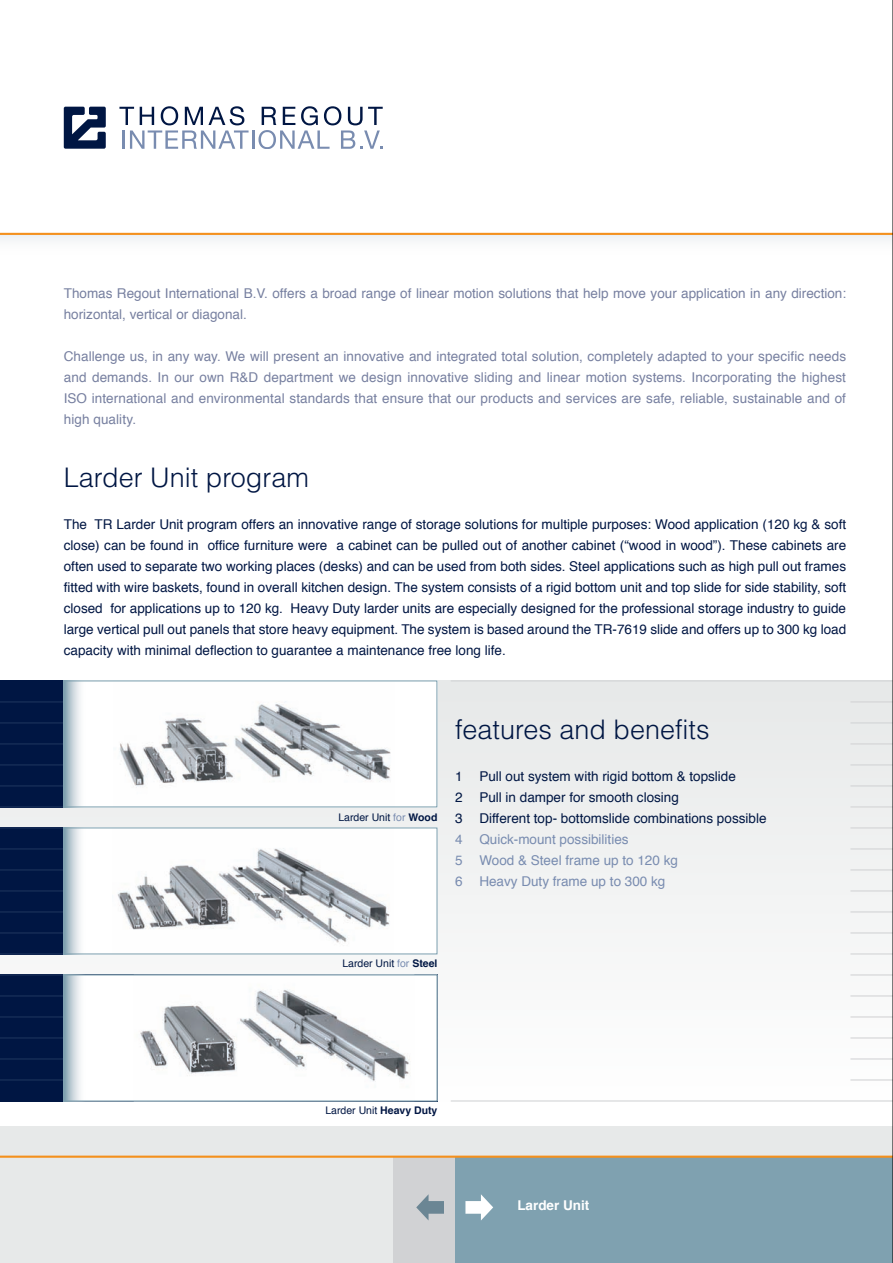
<style>
.page{position:relative;width:893px;height:1263px;background:#fff}
.page>*{position:absolute;margin:0;border:0;box-sizing:border-box;transform-origin:0 0}
.t1{font:300 27px "Helvetica";color:#001643}
.platte_tekts{font:13.5px/21px "Helvetica";color:#001643;text-align:justify}
.platte_tekts-2{font:13.5px/21px "Helvetica";color:#7780a0}
.t2{font:13.5px "Helvetica";color:#798cb0}
.platte_tekts-3{font:700 13.5px "Helvetica";color:#fff}
.t3{font:10.5px "Helvetica";color:#001643}
.s1{color:#798cb0}
.s2{font-weight:700}
</style>
<div class="page">
<div style="left:0;top:680px;width:893px;height:421px;background:#f2f3f3"></div>
<svg style="left:64px;top:107px;width:42px;height:41px"></svg>
<svg style="left:119px;top:106px;width:264px;height:42px"></svg>
<div style="left:0;top:234px;width:893px;height:21px;background:#f9fafa"></div>
<hr style="left:0;top:233px;width:893px;height:2px;background:#f4901d">
<div style="left:0;top:1127px;width:893px;height:136px;background:#e7e9e9"></div>
<div style="left:393px;top:1156px;width:500px;height:107px;background:#d1d2d4"></div>
<div style="left:455px;top:1156px;width:438px;height:107px;background:#7fa1b0"></div>
<svg style="left:465px;top:1194px;width:28px;height:26px"></svg>
<svg style="left:416px;top:1194px;width:28px;height:26px"></svg>
<hr style="left:0;top:1155px;width:893px;height:3px;background:#f4901d">
<div style="left:0;top:680px;width:437px;height:127px;background:#001643"></div>
<div style="left:0;top:974px;width:437px;height:127px;background:#001643"></div>
<div style="left:0;top:827px;width:437px;height:127px;background:#001643"></div>
<hr style="left:850px;top:701px;width:43px;height:1px;background:#d1d2d4">
<hr style="left:850px;top:722px;width:43px;height:1px;background:#d1d2d4">
<hr style="left:850px;top:743px;width:43px;height:1px;background:#d1d2d4">
<hr style="left:850px;top:764px;width:43px;height:1px;background:#d1d2d4">
<hr style="left:850px;top:785px;width:43px;height:1px;background:#d1d2d4">
<hr style="left:850px;top:806px;width:43px;height:1px;background:#d1d2d4">
<hr style="left:850px;top:827px;width:43px;height:1px;background:#d1d2d4">
<hr style="left:850px;top:848px;width:43px;height:1px;background:#d1d2d4">
<hr style="left:850px;top:869px;width:43px;height:1px;background:#d1d2d4">
<hr style="left:850px;top:890px;width:43px;height:1px;background:#d1d2d4">
<hr style="left:850px;top:911px;width:43px;height:1px;background:#d1d2d4">
<hr style="left:850px;top:932px;width:43px;height:1px;background:#d1d2d4">
<hr style="left:850px;top:953px;width:43px;height:1px;background:#d1d2d4">
<hr style="left:850px;top:974px;width:43px;height:1px;background:#d1d2d4">
<hr style="left:850px;top:995px;width:43px;height:1px;background:#d1d2d4">
<hr style="left:850px;top:1016px;width:43px;height:1px;background:#d1d2d4">
<hr style="left:850px;top:1037px;width:43px;height:1px;background:#d1d2d4">
<hr style="left:850px;top:1058px;width:43px;height:1px;background:#d1d2d4">
<hr style="left:850px;top:1079px;width:43px;height:1px;background:#d1d2d4">
<hr style="left:0;top:701px;width:437px;height:1px;background:#1e355d">
<hr style="left:0;top:722px;width:437px;height:1px;background:#1e355d">
<hr style="left:0;top:743px;width:437px;height:1px;background:#1e355d">
<hr style="left:0;top:764px;width:437px;height:1px;background:#1e355d">
<hr style="left:0;top:785px;width:437px;height:1px;background:#1e355d">
<hr style="left:0;top:806px;width:437px;height:1px;background:#1e355d">
<hr style="left:0;top:827px;width:437px;height:1px;background:#1e355d">
<hr style="left:0;top:848px;width:437px;height:1px;background:#1e355d">
<hr style="left:0;top:869px;width:437px;height:1px;background:#1e355d">
<hr style="left:0;top:890px;width:437px;height:1px;background:#1e355d">
<hr style="left:0;top:911px;width:437px;height:1px;background:#1e355d">
<hr style="left:0;top:932px;width:437px;height:1px;background:#1e355d">
<hr style="left:0;top:953px;width:437px;height:1px;background:#1e355d">
<hr style="left:0;top:974px;width:437px;height:1px;background:#1e355d">
<hr style="left:0;top:995px;width:437px;height:1px;background:#1e355d">
<hr style="left:0;top:1016px;width:437px;height:1px;background:#1e355d">
<hr style="left:0;top:1037px;width:437px;height:1px;background:#1e355d">
<hr style="left:0;top:1058px;width:437px;height:1px;background:#1e355d">
<hr style="left:0;top:1079px;width:437px;height:1px;background:#1e355d">
<hr style="left:451px;top:680px;width:442px;height:1px;background:#d1d2d4">
<hr style="left:451px;top:1100px;width:442px;height:1px;background:#d1d2d4">
<div style="left:64px;top:680px;width:373px;height:127px;background:#fff"></div>
<img style="left:119px;top:701px;width:272px;height:87px">
<div style="left:64px;top:974px;width:373px;height:127px;background:#fff"></div>
<img style="left:140px;top:989px;width:270px;height:92px">
<div style="left:64px;top:827px;width:373px;height:127px;background:#fff"></div>
<img style="left:117px;top:848px;width:273px;height:95px">
<svg style="left:66px;top:682px;width:15px;height:123px;background:#cad5dc"></svg>
<svg style="left:65px;top:829px;width:16px;height:123px;background:#c5d2d9"></svg>
<svg style="left:65px;top:976px;width:16px;height:123px;background:#c5d2d9"></svg>
<div style="left:64px;top:680px;width:373px;height:127px;border:1px solid #7fa1b0"></div>
<div style="left:63px;top:827px;width:375px;height:127px;border:1px solid #7fa1b0"></div>
<div style="left:63px;top:974px;width:375px;height:127px;border:1px solid #7fa1b0"></div>
<hr style="left:892px;top:0;width:1px;height:1263px;background:#000">
<p class="platte_tekts-2" style="left:64px;top:283px;width:784px">Thomas Regout International B.V. offers a broad range of linear motion solutions that help move your application in any direction: horizontal, vertical or diagonal.</p>
<p class="platte_tekts-2" style="left:64px;top:346px;width:784px;text-align:justify">Challenge us, in any way. We will present an innovative and integrated total solution, completely adapted to your specific needs and demands. In our own R&amp;D department we design innovative sliding and linear motion systems. Incorporating the highest ISO international and environmental standards that ensure that our products and services are safe, reliable, sustainable and of high quality.</p>
<p class="t1" style="left:64px;top:460px;width:247px">Larder Unit program</p>
<p class="platte_tekts" style="left:64px;top:514px;width:784px">The TR Larder Unit program offers an innovative range of storage solutions for multiple purposes: Wood application (120 kg &amp; soft close) can be found in office furniture were a cabinet can be pulled out of another cabinet (“wood in wood”). These cabinets are often used to separate two working places (desks) and can be used from both sides. Steel applications such as high pull out frames fitted with wire baskets, found in overall kitchen design. The system consists of a rigid bottom unit and top slide for side stability, soft closed for applications up to 120 kg. Heavy Duty larder units are especially designed for the professional storage industry to guide large vertical pull out panels that store heavy equipment. The system is based around the TR-7619 slide and offers up to 300 kg load capacity with minimal deflection to guarantee a maintenance free long life.</p>
<p class="t3" style="left:338px;top:809px;width:101px">Larder Unit <span class="s1">for</span> <span class="s2">Wood</span></p>
<p class="t1" style="left:455px;top:712px;width:256px">features and benefits</p>
<p class="platte_tekts" style="left:455px;top:766px;width:9px">1</p>
<p class="platte_tekts" style="left:479px;top:766px;width:258px">Pull out system with rigid bottom &amp; topslide</p>
<p class="platte_tekts" style="left:455px;top:787px;width:9px">2</p>
<p class="platte_tekts" style="left:479px;top:787px;width:201px">Pull in damper for smooth closing</p>
<p class="platte_tekts" style="left:455px;top:808px;width:9px">3</p>
<p class="platte_tekts" style="left:479px;top:808px;width:289px">Different top- bottomslide combinations possible</p>
<p class="t2" style="left:455px;top:829px;width:9px">4</p>
<p class="t2" style="left:479px;top:829px;width:151px">Quick-mount possibilities</p>
<p class="t2" style="left:455px;top:850px;width:9px">5</p>
<p class="t2" style="left:479px;top:850px;width:200px">Wood &amp; Steel frame up to 120 kg</p>
<p class="t2" style="left:455px;top:871px;width:9px">6</p>
<p class="t2" style="left:479px;top:871px;width:188px">Heavy Duty frame up to 300 kg</p>
<p class="t3" style="left:342px;top:955px;width:97px">Larder Unit <span class="s1">for</span> <span class="s2">Steel</span></p>
<p class="t3" style="left:325px;top:1102px;width:114px">Larder Unit <span class="s2">Heavy Duty</span></p>
<p class="platte_tekts-3" style="left:517px;top:1195px;width:74px">Larder Unit</p>
</div>
